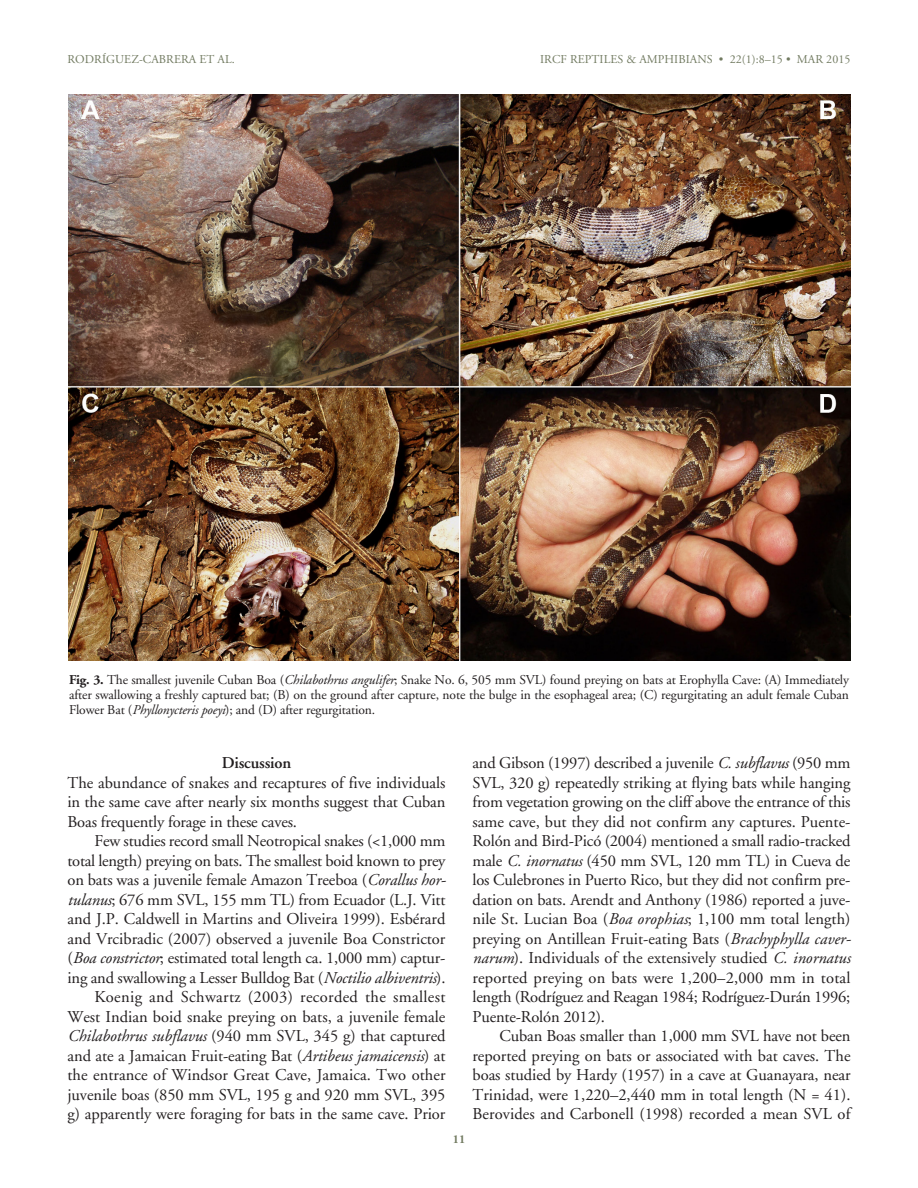
<style>
.page{position:relative;width:918px;height:1188px;background:#fff}
.page>*{position:absolute;margin:0;border:0;box-sizing:border-box;transform-origin:0 0}
.TEXT{font:16.5px/19.5px "Adobe Garamond";letter-spacing:-.01em;color:#231f20;text-align:justify}
.SUBhead{font:600 16.5px "Adobe Garamond";letter-spacing:-.01em;color:#231f20}
.Figure_Caption{font:13.5px/15px "Adobe Garamond";letter-spacing:-.01em;color:#231f20;text-align:justify}
.Running_Head_RIGHT{font:12px "Adobe Garamond";letter-spacing:.005em;color:#717a60}
.Running_Head_LEFT{font:12px "Adobe Garamond";letter-spacing:.005em;color:#717a60}
.t1{font:700 12px "Adobe Garamond";color:#717a60}
.s1{font-weight:700}
.s2{font-style:italic}
</style>
<div class="page">
<img style="left:69px;top:94px;width:781px;height:567px">
<p class="Running_Head_LEFT" style="left:68px;top:53px;width:169px">RODRÍGUEZ-CABRERA ET AL.</p>
<p class="Running_Head_RIGHT" style="left:540px;top:53px;width:312px">IRCF REPTILES &amp; AMPHIBIANS • 22(1):8–15 • MAR 2015</p>
<p class="Figure_Caption" style="left:69px;top:672px;width:782px"><span class="s1">Fig. 3.</span> The smallest juvenile Cuban Boa (<span class="s2">Chilabothrus angulifer</span>; Snake No. 6, 505 mm SVL) found preying on bats at Erophylla Cave: (A) Immediately after swallowing a freshly captured bat; (B) on the ground after capture, note the bulge in the esophageal area; (C) regurgitating an adult female Cuban Flower Bat (<span class="s2">Phyllonycteris poeyi</span>); and (D) after regurgitation.</p>
<p class="SUBhead" style="left:222px;top:754px;width:71px">Discussion</p>
<p class="TEXT" style="left:68px;top:773px;width:380px">The abundance of snakes and recaptures of five individuals in the same cave after nearly six months suggest that Cuban Boas frequently forage in these caves.</p>
<p class="TEXT" style="left:68px;top:832px;width:380px;text-indent:27px">Few studies record small Neotropical snakes (&lt;1,000 mm total length) preying on bats. The smallest boid known to prey on bats was a juvenile female Amazon Treeboa (<span class="s2">Corallus hor&shy;tulanus</span>; 676 mm SVL, 155 mm TL) from Ecuador (L.J. Vitt and J.P. Caldwell in Martins and Oliveira 1999). Esbérard and Vrcibradic (2007) observed a juvenile Boa Constrictor (<span class="s2">Boa constrictor</span>; estimated total length ca. 1,000 mm) captur&shy;ing and swallowing a Lesser Bulldog Bat (<span class="s2">Noctilio albiventris</span>).</p>
<p class="TEXT" style="left:68px;top:988px;width:380px;text-indent:27px">Koenig and Schwartz (2003) recorded the smallest West Indian boid snake preying on bats, a juvenile female <span class="s2">Chilabothrus subflavus</span> (940 mm SVL, 345 g) that captured and ate a Jamaican Fruit-eating Bat (<span class="s2">Artibeus jamaicensis</span>) at the entrance of Windsor Great Cave, Jamaica. Two other juvenile boas (850 mm SVL, 195 g and 920 mm SVL, 395 g) apparently were foraging for bats in the same cave. Prior</p>
<p class="t1" style="left:453px;top:1132px;width:14px">11</p>
<p class="TEXT" style="left:472px;top:754px;width:380px">and Gibson (1997) described a juvenile <span class="s2">C. subflavus</span> (950 mm SVL, 320 g) repeatedly striking at flying bats while hanging from vegetation growing on the cliff above the entrance of this same cave, but they did not confirm any captures. Puente-Rolón and Bird-Picó (2004) mentioned a small radio-tracked male <span class="s2">C. inornatus</span> (450 mm SVL, 120 mm TL) in Cueva de los Culebrones in Puerto Rico, but they did not confirm pre&shy;dation on bats. Arendt and Anthony (1986) reported a juve&shy;nile St. Lucian Boa (<span class="s2">Boa orophias</span>; 1,100 mm total length) preying on Antillean Fruit-eating Bats (<span class="s2">Brachyphylla caver&shy;narum</span>). Individuals of the extensively studied <span class="s2">C. inornatus </span>reported preying on bats were 1,200–2,000 mm in total length (Rodríguez and Reagan 1984; Rodríguez-Durán 1996; Puente-Rolón 2012).</p>
<p class="TEXT" style="left:472px;top:1027px;width:380px;text-indent:27px">Cuban Boas smaller than 1,000 mm SVL have not been reported preying on bats or associated with bat caves. The boas studied by Hardy (1957) in a cave at Guanayara, near Trinidad, were 1,220–2,440 mm in total length (N = 41).<br>Berovides and Carbonell (1998) recorded a mean SVL of</p>
</div>
